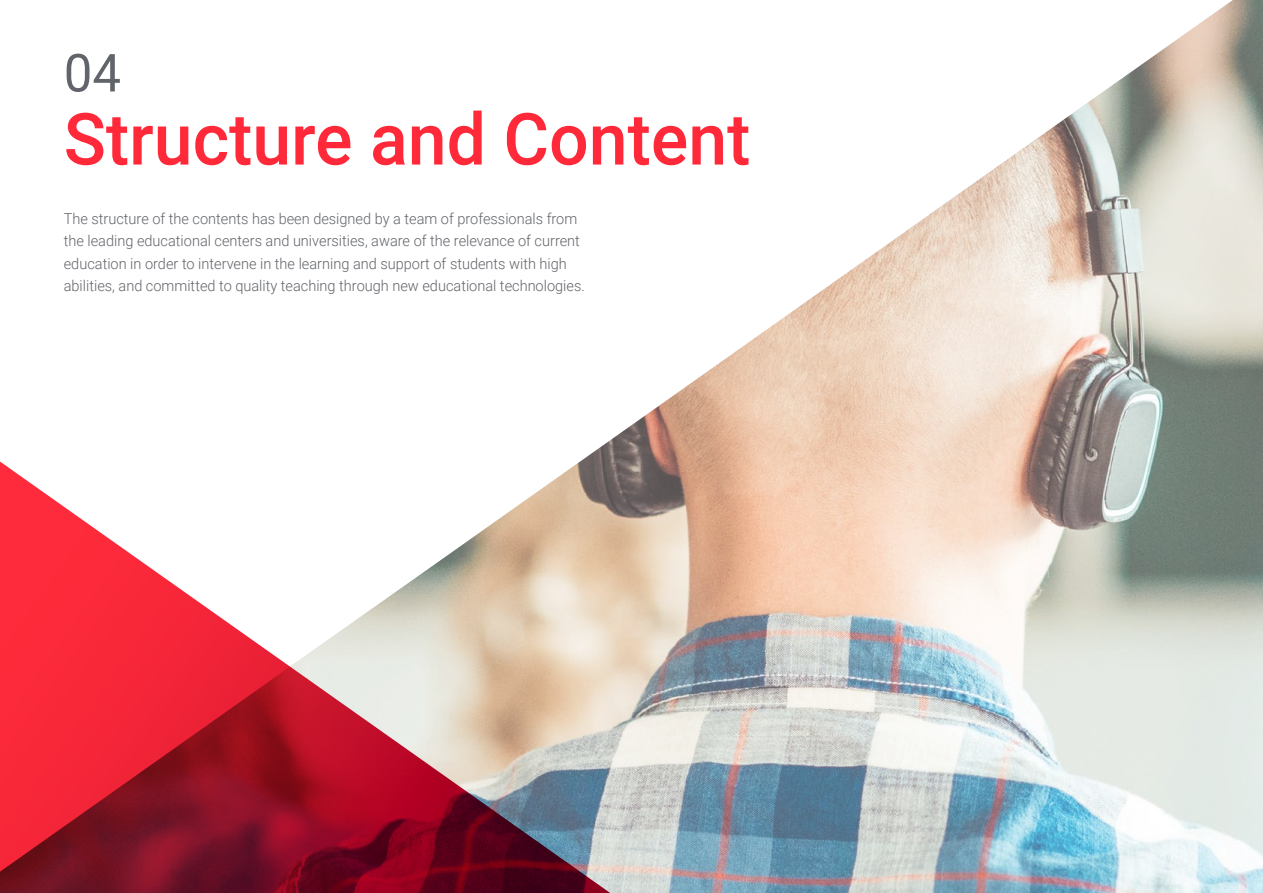
<style>
.page{position:relative;width:1263px;height:893px;background:#fff}
.page>*{position:absolute;margin:0;border:0;box-sizing:border-box;transform-origin:0 0}
.t1{font:500 72px "Roboto";color:#ff293a}
.t2{font:52.5px "Roboto";color:#61646a}
.t3{font:300 15px/22.5px "Roboto";color:#61646a}
</style>
<div class="page">
<img style="left:602px;top:0;width:661px;height:893px">
<svg style="left:0;top:446px;width:640px;height:447px"></svg>
<h2 class="t2" style="left:64px;top:36px;width:59px">04</h2>
<h1 class="t1" style="left:64px;top:89px;width:688px">Structure and Content</h1>
<p class="t3" style="left:64px;top:207px;width:523px">The structure of the contents has been designed by a team of professionals from the leading educational centers and universities, aware of the relevance of current education in order to intervene in the learning and support of students with high abilities, and committed to quality teaching through new educational technologies.</p>
</div>
